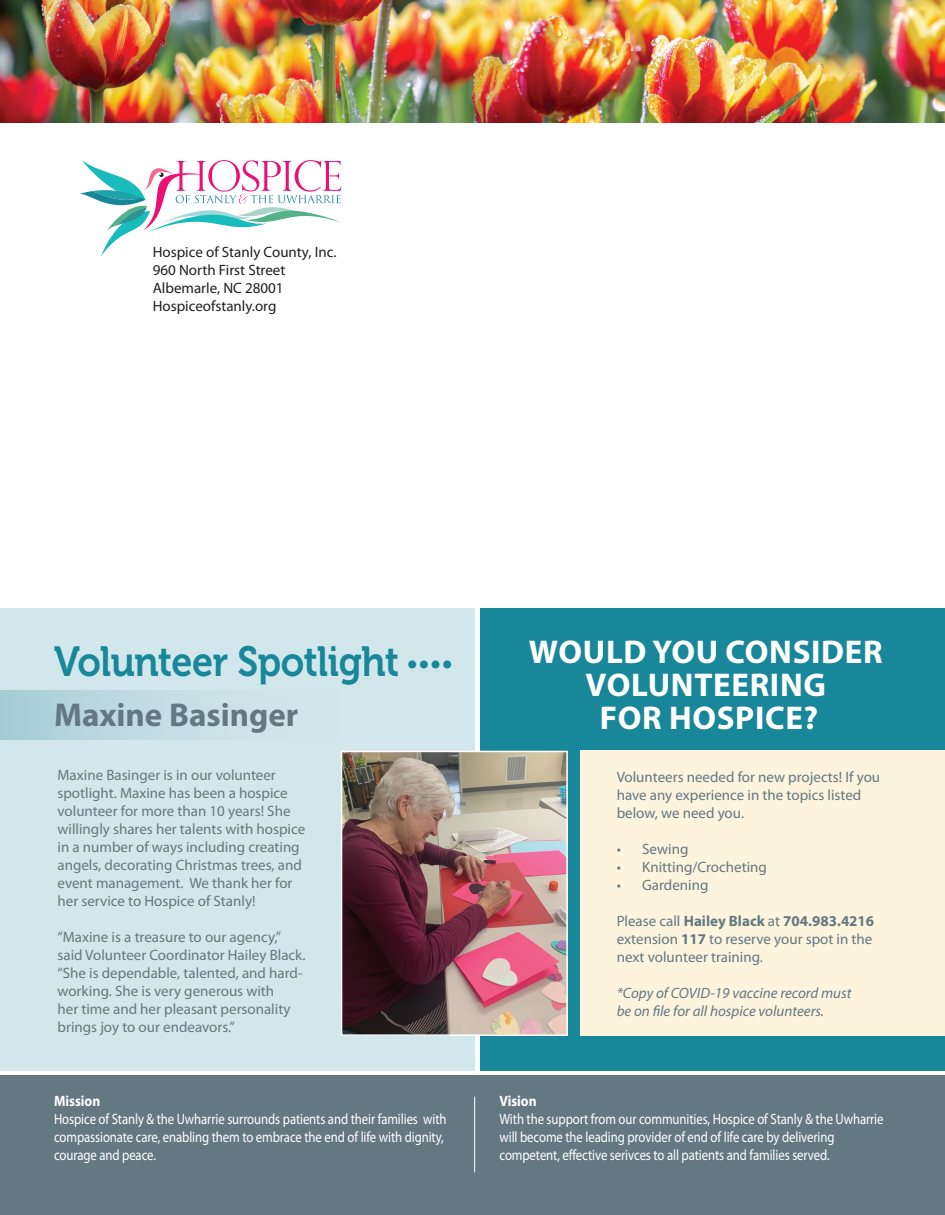
<style>
.page{position:relative;width:945px;height:1215px;background:#fff}
.page>*{position:absolute;margin:0;border:0;box-sizing:border-box;transform-origin:0 0}
.t1{font:42px "Museo 700";letter-spacing:-.01em;color:#178799;scale:.9 1}
.t2{font:700 33px "Myriad Pro";letter-spacing:.02em;color:#fff}
.t3{font:700 33px "Myriad Pro";color:#647882}
.t4{font:30px "Minion Pro";color:#178799}
.t5{font:15px/18px "Myriad Pro";color:#647882}
.t6{font:15px/18px "Myriad Pro";letter-spacing:-.005em;color:#fff;scale:.85 1}
.t7{font:15px "Myriad Pro";color:#231f20}
.t8{font:italic 15px "Myriad Pro";color:#647882}
.t9{font:700 15px "Myriad Pro";color:#fff;scale:.9 1}
.s1{font-weight:700}
</style>
<div class="page">
<div style="left:0;top:609px;width:474px;height:462px;background:#d1e7eb"></div>
<div style="left:0;top:691px;width:359px;height:48px;background:linear-gradient(to right,#abcfd6,#d9ebee)"></div>
<div style="left:480px;top:609px;width:465px;height:462px;background:#178799"></div>
<div style="left:580px;top:751px;width:365px;height:285px;background:#fcf4dd"></div>
<svg style="left:79px;top:160px;width:263px;height:96px"></svg>
<div style="left:0;top:1075px;width:945px;height:140px;background:#647882"></div>
<hr style="left:474px;top:1097px;width:1px;height:75px;background:#fff">
<img style="left:0;top:0;width:945px;height:123px">
<img style="left:344px;top:754px;width:221px;height:279px">
<div style="left:341px;top:751px;width:227px;height:285px;border:2px solid #fff"></div>
<p class="t7" style="left:153px;top:243px;width:185px">Hospice of Stanly County, Inc.</p>
<p class="t7" style="left:153px;top:261px;width:134px">960 North First Street</p>
<p class="t7" style="left:153px;top:279px;width:132px">Albemarle, NC 28001</p>
<p class="t7" style="left:153px;top:297px;width:125px">Hospiceofstanly.org</p>
<p class="t1" style="left:54px;top:638px;width:385px">Volunteer Spotlight</p>
<p class="t3" style="left:54px;top:693px;width:246px">Maxine Basinger</p>
<p class="t4" style="left:406px;top:641px;width:48px">••••</p>
<p class="t5" style="left:58px;top:766px;width:249px">Maxine Basinger is in our volunteer spotlight. Maxine has been a hospice volunteer for more than 10 years! She willingly shares her talents with hospice in a number of ways including creating angels, decorating Christmas trees, and event management. We thank her for her service to Hospice of Stanly!</p>
<p class="t5" style="left:58px;top:928px;width:250px">“Maxine is a treasure to our agency,” said Volunteer Coordinator Hailey Black. “She is dependable, talented, and hard&shy;working. She is very generous with<br>her time and her pleasant personality brings joy to our endeavors.”</p>
<p class="t9" style="left:54px;top:1091px;width:53px">Mission</p>
<p class="t6" style="left:54px;top:1110px;width:463px">Hospice of Stanly &amp; the Uwharrie surrounds patients and their families with compassionate care, enabling them to embrace the end of life with dignity, courage and peace.</p>
<p class="t2" style="left:529px;top:630px;width:355px">WOULD YOU CONSIDER</p>
<p class="t2" style="left:586px;top:663px;width:242px">VOLUNTEERING</p>
<p class="t2" style="left:600px;top:696px;width:220px">FOR HOSPICE?</p>
<p class="t5" style="left:617px;top:768px;width:265px">Volunteers needed for new projects! If you have any experience in the topics listed below, we need you.</p>
<p class="t5" style="left:617px;top:840px;width:73px">• Sewing</p>
<p class="t5" style="left:617px;top:858px;width:152px">• Knitting/Crocheting</p>
<p class="t5" style="left:617px;top:876px;width:93px">• Gardening</p>
<p class="t5" style="left:617px;top:912px;width:259px">Please call <span class="s1">Hailey Black</span> at <span class="s1">704.983.4216 </span>extension <span class="s1">117</span> to reserve your spot in the next volunteer training.</p>
<p class="t8" style="left:617px;top:984px;width:236px">*Copy of COVID-19 vaccine record must</p>
<p class="t8" style="left:617px;top:1002px;width:209px">be on file for all hospice volunteers.</p>
<p class="t9" style="left:500px;top:1091px;width:43px">Vision</p>
<p class="t6" style="left:500px;top:1109px;width:453px">With the support from our communities, Hospice of Stanly &amp; the Uwharrie will become the leading provider of end of life care by delivering competent, effective serivces to all patients and families served.</p>
</div>
